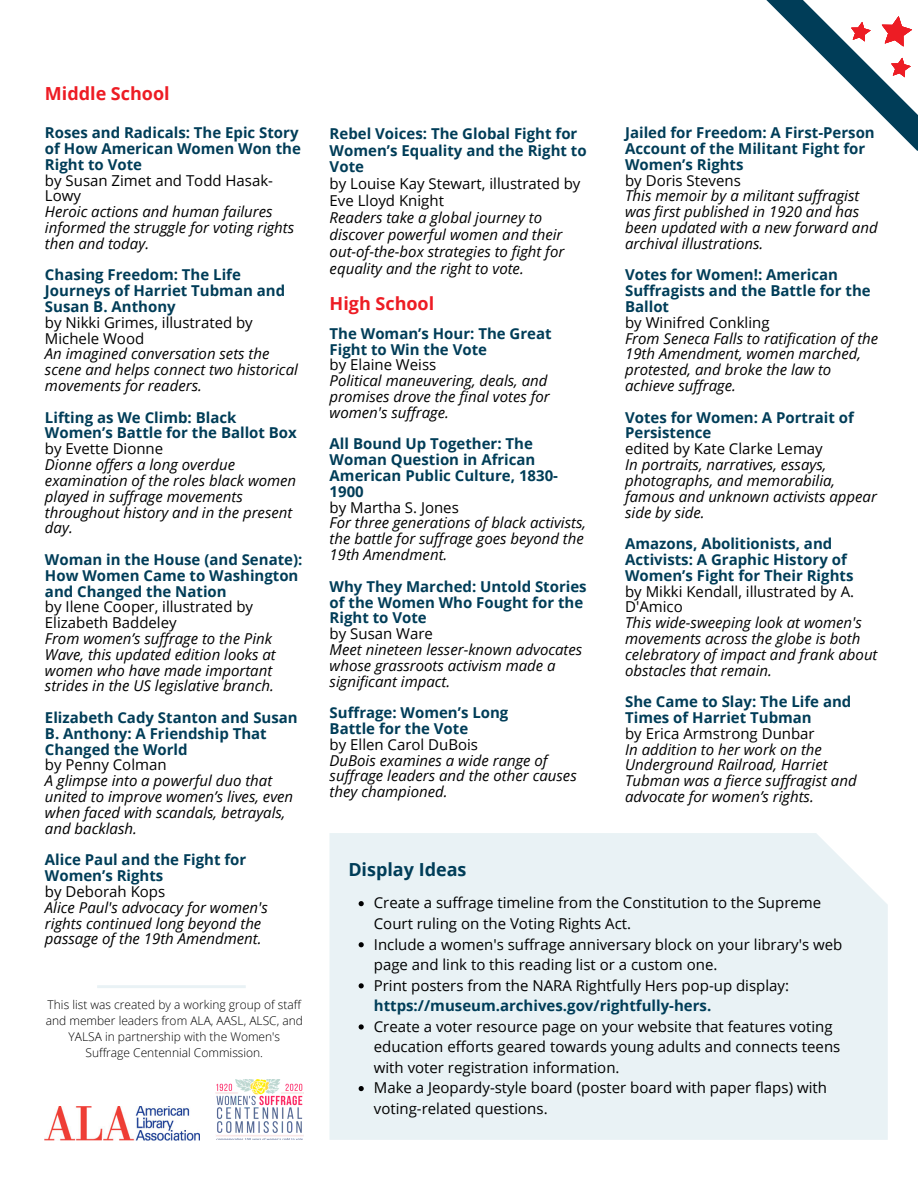
<style>
.page{position:relative;width:918px;height:1188px;background:#fff}
.page>*{position:absolute;margin:0;border:0;box-sizing:border-box;transform-origin:0 0}
.t1{font:700 18px "Open Sans";color:#ed1c24}
.t2{font:700 18px "Open Sans";color:#003d58}
.t3{font:italic 15px/15.8px "Open Sans";color:#000}
.t4{font:700 15px/15.8px "Open Sans";color:#003d58}
.t5{font:15px/20.5px "Open Sans";color:#000}
.t6{font:300 12px/15.8px "Open Sans";color:#000;text-align:center}
</style>
<div class="page">
<img style="left:45px;top:1106px;width:154px;height:34px">
<img style="left:216px;top:1079px;width:88px;height:61px">
<svg style="left:766px;top:0;width:152px;height:151px"></svg>
<div style="left:329px;top:833px;width:559px;height:307px;background:#e9f2f5"></div>
<svg style="left:359px;top:901px;width:5px;height:5px"></svg>
<svg style="left:359px;top:942px;width:5px;height:5px"></svg>
<svg style="left:359px;top:983px;width:5px;height:5px"></svg>
<svg style="left:359px;top:1024px;width:5px;height:6px"></svg>
<svg style="left:359px;top:1086px;width:5px;height:5px"></svg>
<svg style="left:97px;top:985px;width:149px;height:3px"></svg>
<p class="t1" style="left:45px;top:81px;width:126px">Middle School</p>
<p class="t4" style="left:45px;top:124px;width:257px">Roses and Radicals: The Epic Story of How American Women Won the<br>Right to Vote</p>
<p class="t5" style="left:45px;top:172px;width:230px;line-height:15.8px">by Susan Zimet and Todd Hasak-<br>Lowy</p>
<p class="t3" style="left:45px;top:203px;width:251px">Heroic actions and human failures informed the struggle for voting rights then and today.</p>
<p class="t4" style="left:45px;top:267px;width:242px">Chasing Freedom: The Life<br>Journeys of Harriet Tubman and<br>Susan B. Anthony</p>
<p class="t5" style="left:45px;top:314px;width:209px;line-height:15.8px">by Nikki Grimes, illustrated by<br>Michele Wood</p>
<p class="t3" style="left:45px;top:346px;width:254px">An imagined conversation sets the scene and helps connect two historical movements for readers.</p>
<p class="t4" style="left:45px;top:409px;width:253px">Lifting as We Climb: Black<br>Women’s Battle for the Ballot Box</p>
<p class="t5" style="left:45px;top:438px;width:120px">by Evette Dionne</p>
<p class="t3" style="left:45px;top:456px;width:253px">Dionne offers a long overdue examination of the roles black women played in suffrage movements throughout history and in the present day.</p>
<p class="t4" style="left:45px;top:551px;width:259px">Woman in the House (and Senate):<br>How Women Came to Washington and Changed the Nation</p>
<p class="t5" style="left:45px;top:599px;width:210px;line-height:15.8px">by Ilene Cooper, illustrated by<br>Elizabeth Baddeley</p>
<p class="t3" style="left:45px;top:630px;width:232px">From women’s suffrage to the Pink Wave, this updated edition looks at women who have made important strides in the US legislative branch.</p>
<p class="t4" style="left:45px;top:709px;width:254px">Elizabeth Cady Stanton and Susan<br>B. Anthony: A Friendship That<br>Changed the World</p>
<p class="t5" style="left:45px;top:754px;width:123px">by Penny Colman</p>
<p class="t3" style="left:45px;top:773px;width:250px">A glimpse into a powerful duo that united to improve women’s lives, even when faced with scandals, betrayals, and backlash.</p>
<p class="t4" style="left:45px;top:852px;width:203px">Alice Paul and the Fight for<br>Women’s Rights</p>
<p class="t5" style="left:45px;top:881px;width:122px">by Deborah Kops</p>
<p class="t3" style="left:45px;top:899px;width:224px">Alice Paul's advocacy for women's rights continued long beyond the passage of the 19th Amendment.</p>
<p class="t6" style="left:46px;top:997px;width:259px">This list was created by a working group of staff and member leaders from ALA, AASL, ALSC, and YALSA in partnership with the Women's Suffrage Centennial Commission.</p>
<p class="t4" style="left:330px;top:124px;width:259px;line-height:16.8px">Rebel Voices: The Global Fight for<br>Women’s Equality and the Right to<br>Vote</p>
<p class="t5" style="left:330px;top:175px;width:252px;line-height:16.8px">by Louise Kay Stewart, illustrated by<br>Eve Lloyd Knight</p>
<p class="t3" style="left:330px;top:209px;width:236px;line-height:16.8px">Readers take a global journey to discover powerful women and their out-of-the-box strategies to fight for equality and the right to vote.</p>
<p class="t1" style="left:330px;top:290px;width:106px">High School</p>
<p class="t4" style="left:330px;top:325px;width:224px">The Woman’s Hour: The Great<br>Fight to Win the Vote</p>
<p class="t5" style="left:330px;top:354px;width:108px">by Elaine Weiss</p>
<p class="t3" style="left:330px;top:372px;width:222px">Political maneuvering, deals, and promises drove the final votes for women's suffrage.</p>
<p class="t4" style="left:330px;top:436px;width:230px">All Bound Up Together: The<br>Woman Question in African<br>American Public Culture, 1830-<br>1900</p>
<p class="t5" style="left:330px;top:497px;width:131px">by Martha S. Jones</p>
<p class="t3" style="left:330px;top:515px;width:258px">For three generations of black activists, the battle for suffrage goes beyond the<br>19th Amendment.</p>
<p class="t4" style="left:330px;top:578px;width:259px">Why They Marched: Untold Stories of the Women Who Fought for the<br>Right to Vote</p>
<p class="t5" style="left:330px;top:623px;width:105px">by Susan Ware</p>
<p class="t3" style="left:330px;top:641px;width:254px">Meet nineteen lesser-known advocates whose grassroots activism made a significant impact.</p>
<p class="t4" style="left:330px;top:704px;width:180px">Suffrage: Women’s Long<br>Battle for the Vote</p>
<p class="t5" style="left:330px;top:734px;width:150px">by Ellen Carol DuBois</p>
<p class="t3" style="left:330px;top:752px;width:249px">DuBois examines a wide range of suffrage leaders and the other causes they championed.</p>
<p class="t2" style="left:348px;top:857px;width:120px">Display Ideas</p>
<p class="t4" style="left:625px;top:124px;width:251px">Jailed for Freedom: A First-Person<br>Account of the Militant Fight for<br>Women’s Rights</p>
<p class="t5" style="left:625px;top:169px;width:117px">by Doris Stevens</p>
<p class="t3" style="left:625px;top:188px;width:254px">This memoir by a militant suffragist was first published in 1920 and has been updated with a new forward and archival illustrations.</p>
<p class="t4" style="left:625px;top:267px;width:247px">Votes for Women!: American<br>Suffragists and the Battle for the<br>Ballot</p>
<p class="t5" style="left:625px;top:312px;width:146px">by Winifred Conkling</p>
<p class="t3" style="left:625px;top:330px;width:255px">From Seneca Falls to ratification of the<br>19th Amendment, women marched, protested, and broke the law to achieve suffrage.</p>
<p class="t4" style="left:625px;top:409px;width:230px">Votes for Women: A Portrait of<br>Persistence</p>
<p class="t5" style="left:625px;top:438px;width:199px">edited by Kate Clarke Lemay</p>
<p class="t3" style="left:625px;top:456px;width:253px">In portraits, narratives, essays, photographs, and memorabilia, famous and unknown activists appear side by side.</p>
<p class="t4" style="left:625px;top:535px;width:230px">Amazons, Abolitionists, and<br>Activists: A Graphic History of<br>Women’s Fight for Their Rights</p>
<p class="t5" style="left:625px;top:583px;width:231px;line-height:15.8px">by Mikki Kendall, illustrated by A.<br>D'Amico</p>
<p class="t3" style="left:625px;top:614px;width:254px">This wide-sweeping look at women's movements across the globe is both celebratory of impact and frank about obstacles that remain.</p>
<p class="t4" style="left:625px;top:694px;width:228px">She Came to Slay: The Life and<br>Times of Harriet Tubman</p>
<p class="t5" style="left:625px;top:723px;width:191px">by Erica Armstrong Dunbar</p>
<p class="t3" style="left:625px;top:741px;width:233px">In addition to her work on the<br>Underground Railroad, Harriet<br>Tubman was a fierce suffragist and advocate for women’s rights.</p>
<p class="t5" style="left:374px;top:892px;width:470px">Create a suffrage timeline from the Constitution to the Supreme Court ruling on the Voting Rights Act.<br>Include a women's suffrage anniversary block on your library's web page and link to this reading list or a custom one.<br>Print posters from the NARA Rightfully Hers pop-up display:</p>
<p class="t4" style="left:374px;top:997px;width:339px">https://museum.archives.gov/rightfully-hers.</p>
<p class="t5" style="left:374px;top:1016px;width:468px">Create a voter resource page on your website that features voting education efforts geared towards young adults and connects teens with voter registration information.<br>Make a Jeopardy-style board (poster board with paper flaps) with voting-related questions.</p>
</div>
